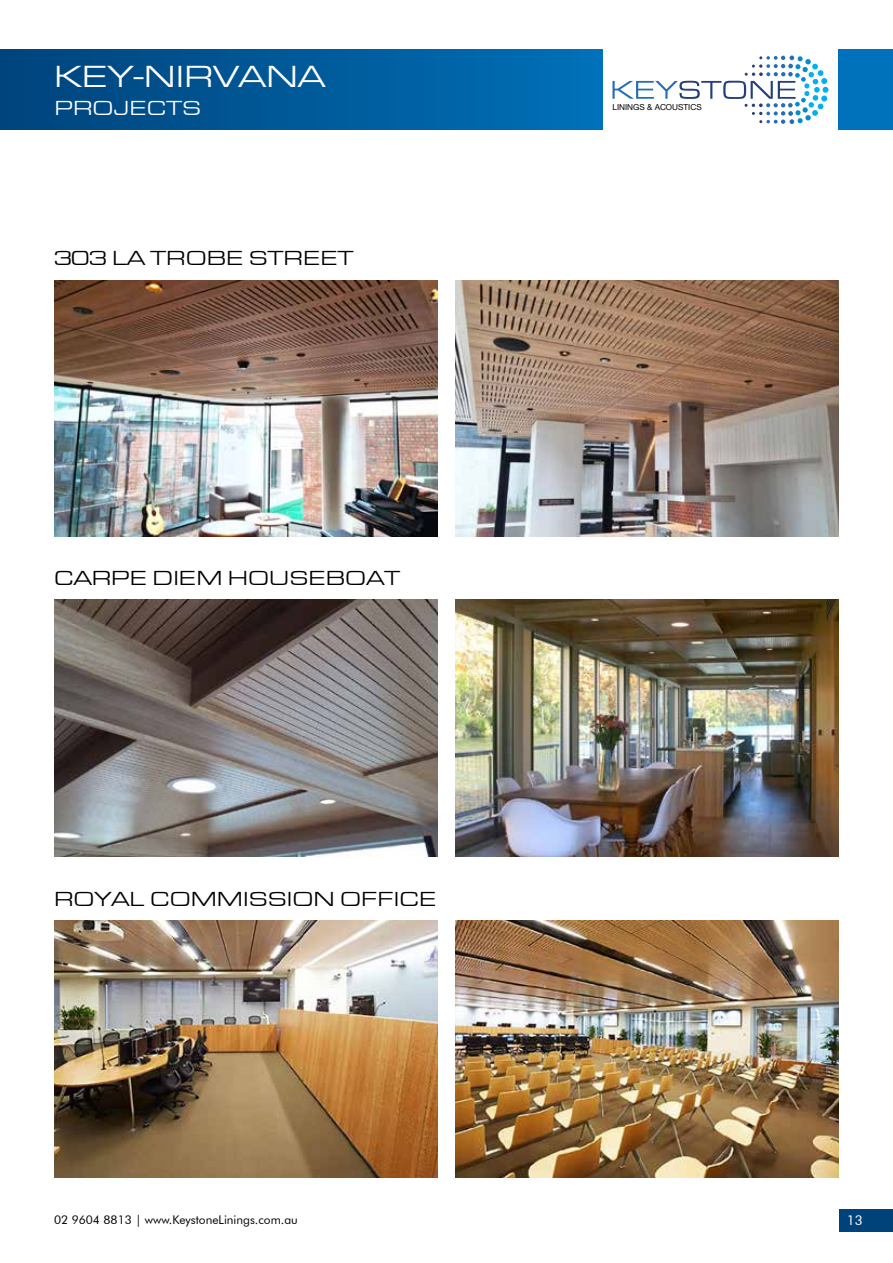
<style>
.page{position:relative;width:893px;height:1263px;background:#fff}
.page>*{position:absolute;margin:0;border:0;box-sizing:border-box;transform-origin:0 0}
.t1{font:31.5px "Eurostile Extended";color:#fff}
.t2{font:21px "Eurostile Extended";color:#000}
.t3{font:21px "Eurostile Extended";color:#fff}
.t4{font:13.5px "Futura BT";color:#fff}
.t5{font:12px "Futura BT";color:#000}
.t6{font:8.25px "Helvetica Neue";color:#000}
</style>
<div class="page">
<div style="left:0;top:50px;width:602px;height:80px;background:linear-gradient(to right,#00437b,#0070b8)"></div>
<div style="left:839px;top:50px;width:54px;height:80px;background:#0072bc"></div>
<svg style="left:612px;top:56px;width:216px;height:68px"></svg>
<img style="left:54px;top:600px;width:383px;height:256px">
<img style="left:54px;top:921px;width:383px;height:256px">
<img style="left:455px;top:600px;width:384px;height:256px">
<img style="left:455px;top:921px;width:384px;height:256px">
<img style="left:54px;top:280px;width:383px;height:257px">
<img style="left:455px;top:280px;width:384px;height:257px">
<div style="left:839px;top:1209px;width:54px;height:22px;background:#00437b"></div>
<h1 class="t1" style="left:54px;top:60px;width:273px">KEY-NIRVANA</h1>
<p class="t3" style="left:54px;top:97px;width:148px">PROJECTS</p>
<p class="t2" style="left:54px;top:247px;width:301px">303 LA TROBE STREET</p>
<p class="t2" style="left:54px;top:567px;width:347px">CARPE DIEM HOUSEBOAT</p>
<p class="t2" style="left:54px;top:888px;width:384px">ROYAL COMMISSION OFFICE</p>
<p class="t6" style="left:612px;top:102px;width:91px">LININGS &amp; ACOUSTICS</p>
<p class="t5" style="left:54px;top:1212px;width:245px">02 9604 8813 | www.KeystoneLinings.com.au</p>
<p class="t4" style="left:847px;top:1212px;width:17px">13</p>
</div>
